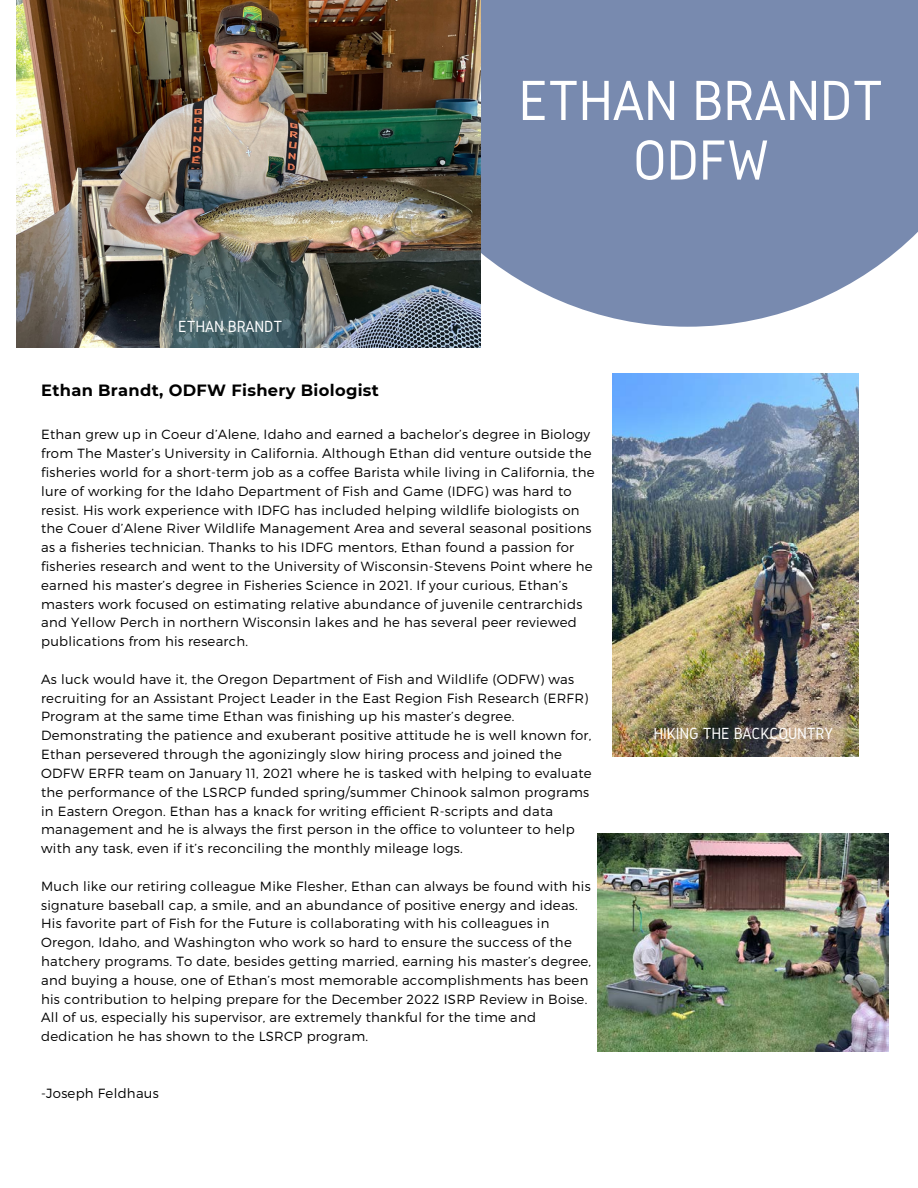
<style>
.page{position:relative;width:918px;height:1188px;background:#fff}
.page>*{position:absolute;margin:0;border:0;box-sizing:border-box;transform-origin:0 0}
.t1{font:58.8px/59.7px "Gidole";letter-spacing:-.01em;color:#fff;text-align:center}
.t2{font:16.8px "Gidole";letter-spacing:-.01em;color:#fff}
.t3{font:700 16.35px "Montserrat";letter-spacing:.02em;color:#000}
.t4{font:300 13.35px/18.8px "Montserrat";letter-spacing:.02em;color:#000}
</style>
<div class="page">
<svg style="left:480px;top:0;width:438px;height:327px;background:#8393b5"></svg>
<img style="left:17px;top:0;width:463px;height:348px">
<img style="left:613px;top:374px;width:245px;height:382px">
<img style="left:598px;top:833px;width:290px;height:219px">
<p class="t2" style="left:178px;top:317px;width:106px">ETHAN BRANDT</p>
<h1 class="t1" style="left:518px;top:70px;width:366px">ETHAN BRANDT<br>ODFW</h1>
<p class="t3" style="left:41px;top:380px;width:339px">Ethan Brandt, ODFW Fishery Biologist</p>
<p class="t4" style="left:41px;top:425px;width:555px">Ethan grew up in Coeur d’Alene, Idaho and earned a bachelor’s degree in Biology from The Master’s University in California. Although Ethan did venture outside the fisheries world for a short-term job as a coffee Barista while living in California, the lure of working for the Idaho Department of Fish and Game (IDFG) was hard to resist. His work experience with IDFG has included helping wildlife biologists on the Couer d’Alene River Wildlife Management Area and several seasonal positions as a fisheries technician. Thanks to his IDFG mentors, Ethan found a passion for fisheries research and went to the University of Wisconsin-Stevens Point where he earned his master’s degree in Fisheries Science in 2021. If your curious, Ethan’s masters work focused on estimating relative abundance of juvenile centrarchids and Yellow Perch in northern Wisconsin lakes and he has several peer reviewed publications from his research.</p>
<p class="t4" style="left:41px;top:669px;width:552px">As luck would have it, the Oregon Department of Fish and Wildlife (ODFW) was recruiting for an Assistant Project Leader in the East Region Fish Research (ERFR)<br>Program at the same time Ethan was finishing up his master’s degree.<br>Demonstrating the patience and exuberant positive attitude he is well known for, Ethan persevered through the agonizingly slow hiring process and joined the ODFW ERFR team on January 11, 2021 where he is tasked with helping to evaluate the performance of the LSRCP funded spring/summer Chinook salmon programs in Eastern Oregon. Ethan has a knack for writing efficient R-scripts and data management and he is always the first person in the office to volunteer to help with any task, even if it’s reconciling the monthly mileage logs.</p>
<p class="t4" style="left:41px;top:876px;width:552px">Much like our retiring colleague Mike Flesher, Ethan can always be found with his signature baseball cap, a smile, and an abundance of positive energy and ideas.<br>His favorite part of Fish for the Future is collaborating with his colleagues in Oregon, Idaho, and Washington who work so hard to ensure the success of the hatchery programs. To date, besides getting married, earning his master’s degree, and buying a house, one of Ethan’s most memorable accomplishments has been his contribution to helping prepare for the December 2022 ISRP Review in Boise.<br>All of us, especially his supervisor, are extremely thankful for the time and dedication he has shown to the LSRCP program.</p>
<p class="t4" style="left:41px;top:1083px;width:119px">-Joseph Feldhaus</p>
<p class="t2" style="left:653px;top:724px;width:181px">HIKING THE BACKCOUNTRY</p>
</div>
